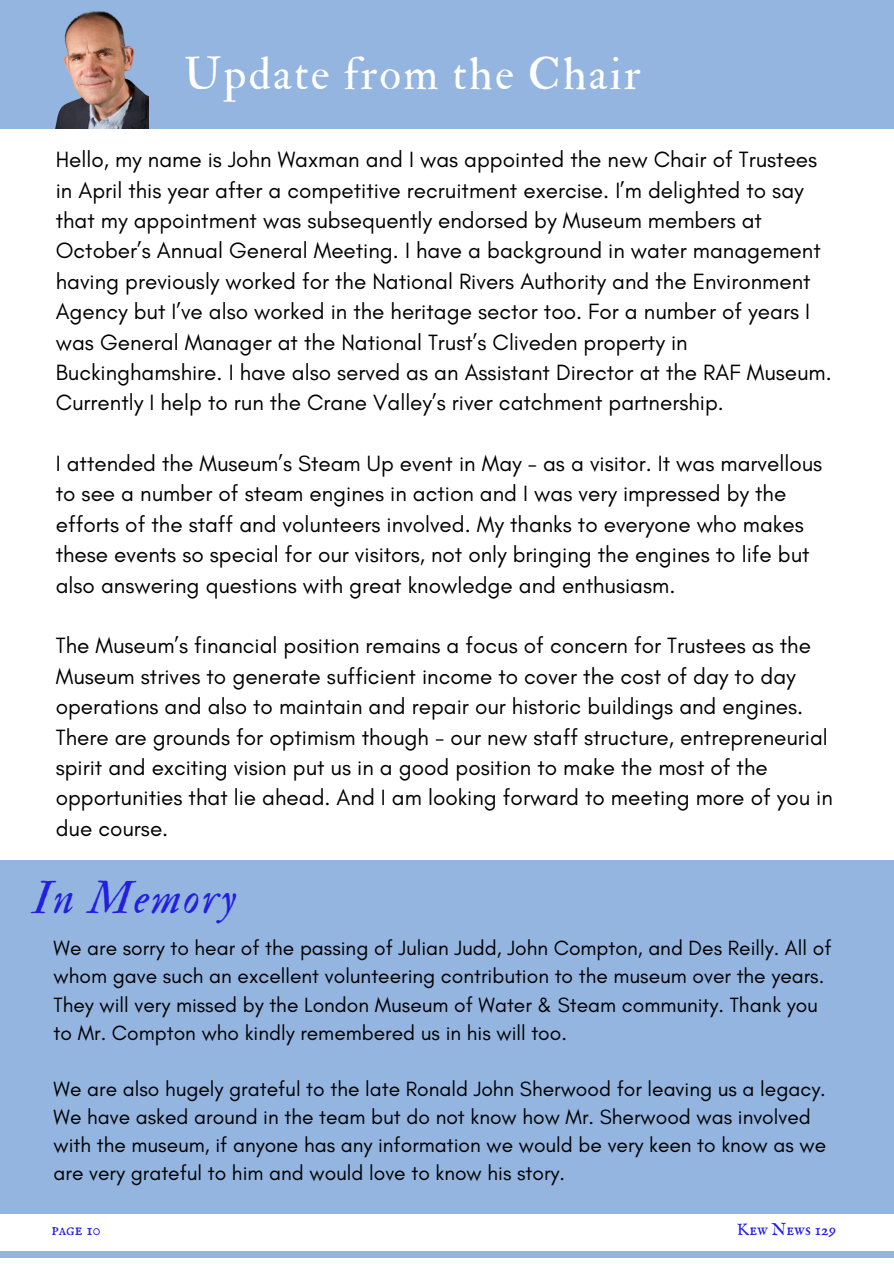
<style>
.page{position:relative;width:894px;height:1264px;background:#fff}
.page>*{position:absolute;margin:0;border:0;box-sizing:border-box;transform-origin:0 0}
.t1{font:45px "IM FELL Double Pica Roman";letter-spacing:.05em;color:#fff}
.t2{font:45px "IM FELL Double Pica Italic";letter-spacing:.05em;color:#231fe1}
.t3{font:22.5px/30.3px "Glacial Indifference";color:#000}
.t4{font:21px/28.2px "Glacial Indifference";color:#000}
.t5{font:17.1px "IM FELL English SC";color:#231fe1}
</style>
<div class="page">
<div style="left:0;top:1207px;width:893px;height:6px;background:#94b5e0"></div>
<div style="left:0;top:1251px;width:893px;height:6px;background:#94b5e0"></div>
<div style="left:0;top:0;width:893px;height:76px;background:#94b5e0"></div>
<div style="left:0;top:45px;width:893px;height:83px;background:#94b5e0"></div>
<img style="left:55px;top:11px;width:94px;height:117px">
<div style="left:0;top:860px;width:893px;height:348px;background:#94b5e0"></div>
<h2 class="t1" style="left:184px;top:47px;width:458px">Update from the Chair</h2>
<p class="t3" style="left:56px;top:144px;width:777px">Hello, my name is John Waxman and I was appointed the new Chair of Trustees in April this year after a competitive recruitment exercise. I’m delighted to say that my appointment was subsequently endorsed by Museum members at October’s Annual General Meeting. I have a background in water management having previously worked for the National Rivers Authority and the Environment Agency but I’ve also worked in the heritage sector too. For a number of years I was General Manager at the National Trust’s Cliveden property in Buckinghamshire. I have also served as an Assistant Director at the RAF Museum.<br>Currently I help to run the Crane Valley’s river catchment partnership.</p>
<p class="t3" style="left:56px;top:448px;width:767px">I attended the Museum’s Steam Up event in May - as a visitor. It was marvellous to see a number of steam engines in action and I was very impressed by the efforts of the staff and volunteers involved. My thanks to everyone who makes these events so special for our visitors, not only bringing the engines to life but also answering questions with great knowledge and enthusiasm.</p>
<p class="t3" style="left:56px;top:630px;width:778px">The Museum’s financial position remains a focus of concern for Trustees as the Museum strives to generate sufficient income to cover the cost of day to day operations and also to maintain and repair our historic buildings and engines.<br>There are grounds for optimism though - our new staff structure, entrepreneurial spirit and exciting vision put us in a good position to make the most of the opportunities that lie ahead. And I am looking forward to meeting more of you in due course.</p>
<p class="t2" style="left:33px;top:870px;width:205px">In Memory</p>
<h1 class="t4" style="left:54px;top:933px;width:779px">We are sorry to hear of the passing of Julian Judd, John Compton, and Des Reilly. All of whom gave such an excellent volunteering contribution to the museum over the years.<br>They will very missed by the London Museum of Water &amp; Steam community. Thank you to Mr. Compton who kindly remembered us in his will too.</h1>
<h2 class="t4" style="left:54px;top:1074px;width:773px">We are also hugely grateful to the late Ronald John Sherwood for leaving us a legacy.<br>We have asked around in the team but do not know how Mr. Sherwood was involved with the museum, if anyone has any information we would be very keen to know as we are very grateful to him and would love to know his story.</h2>
<h2 class="t5" style="left:51px;top:1218px;width:51px">page 10</h2>
<h2 class="t5" style="left:736px;top:1218px;width:101px">Kew News 129</h2>
</div>
